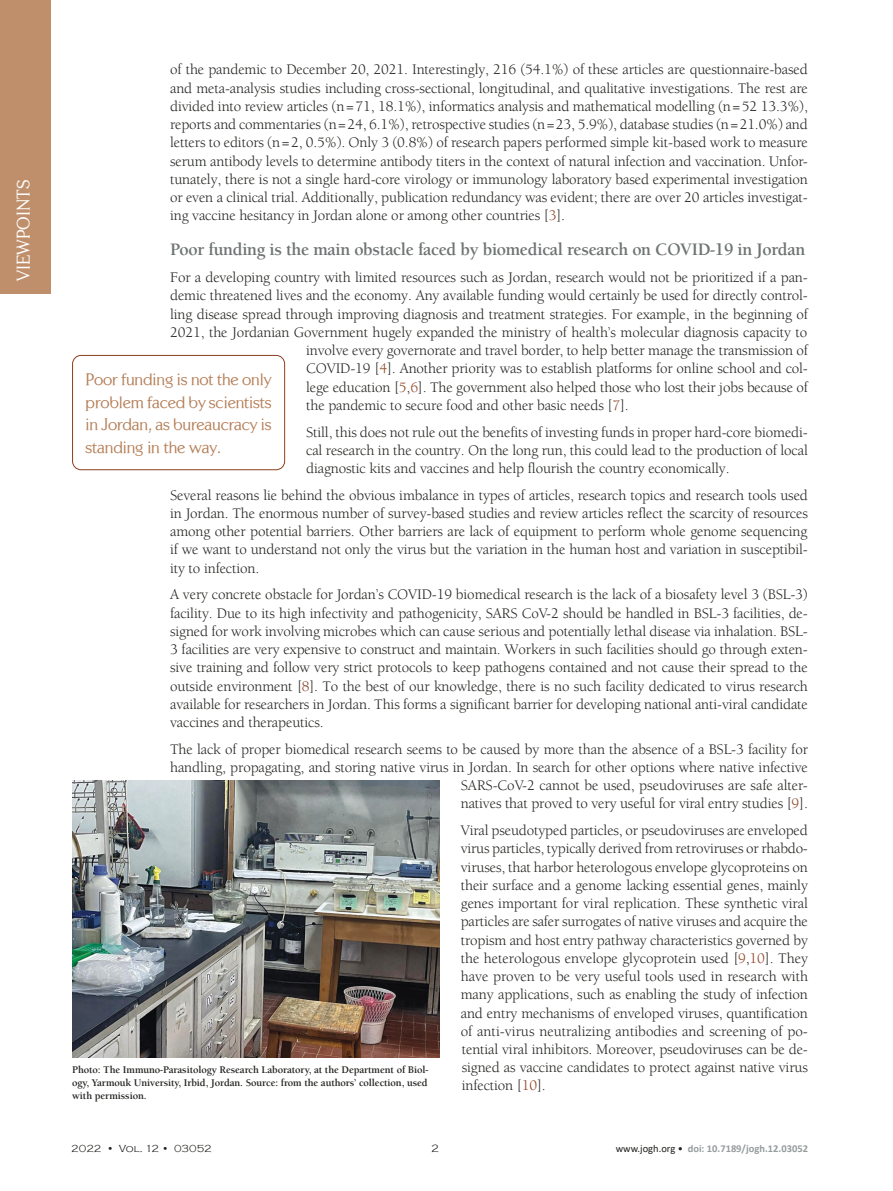
<style>
.page{position:relative;width:893px;height:1191px;background:#fff}
.page>*{position:absolute;margin:0;border:0;box-sizing:border-box;transform-origin:0 0}
.Podnaslovi_VIEW_2{font:700 18px "Berkeley Std";letter-spacing:-.02em;color:#6d7473}
.t1{font:18px "Centabel";color:#fff}
.LEAD_Viewpoints{font:16.5px/22.5px "Centabel";letter-spacing:-.01em;color:#b47d55;text-align:justify}
.Tekst_Osnovni{font:15px/18.1px "Berkeley Std";letter-spacing:-.01em;color:#20231e;text-align:justify}
.t2{font:300 10.95px "Copperplate Gothic";color:#20231e}
.potpisi_slike_Photo{font:700 10.5px/12.6px "Berkeley Std";letter-spacing:-.01em;color:#20231e;text-align:justify}
.t3{font:700 10.5px "Calibri";color:#959c9d}
.t4{font:300 10.5px "Copperplate Gothic";color:#20231e}
.s1{color:#8d3f1e}
.s2{font-weight:400;color:#20231e}
</style>
<div class="page">
<div style="left:0;top:0;width:51px;height:293px;background:#bf8f6b"></div>
<div style="left:72px;top:355px;width:213px;height:115px;border:1px solid #8d3f1e;border-radius:9px"></div>
<img style="left:72px;top:781px;width:368px;height:276px">
<p class="t1" style="left:13px;top:281px;width:103px;rotate:-90deg">VIEWPOINTS</p>
<p class="Tekst_Osnovni" style="left:170px;top:61px;width:639px">of the pandemic to December 20, 2021. Interestingly, 216 (54.1%) of these articles are questionnaire-based and meta-analysis studies including cross-sectional, longitudinal, and qualitative investigations. The rest are divided into review articles (n=71, 18.1%), informatics analysis and mathematical modelling (n=52 13.3%), reports and commentaries (n=24, 6.1%), retrospective studies (n=23, 5.9%), database studies (n=21.0%) and letters to editors (n=2, 0.5%). Only 3 (0.8%) of research papers performed simple kit-based work to measure serum antibody levels to determine antibody titers in the context of natural infection and vaccination. Unfor&shy;tunately, there is not a single hard-core virology or immunology laboratory based experimental investigation or even a clinical trial. Additionally, publication redundancy was evident; there are over 20 articles investigat&shy;ing vaccine hesitancy in Jordan alone or among other countries [<span class="s1">3</span>].</p>
<p class="Podnaslovi_VIEW_2" style="left:170px;top:240px;width:637px">Poor funding is the main obstacle faced by biomedical research on COVID-19 in Jordan</p>
<p class="Tekst_Osnovni" style="left:170px;top:269px;width:639px">For a developing country with limited resources such as Jordan, research would not be prioritized if a pan-</p>
<p class="Tekst_Osnovni" style="left:170px;top:287px;width:639px">demic threatened lives and the economy. Any available funding would certainly be used for directly control-</p>
<p class="Tekst_Osnovni" style="left:170px;top:305px;width:639px">ling disease spread through improving diagnosis and treatment strategies. For example, in the beginning of</p>
<p class="Tekst_Osnovni" style="left:170px;top:323px;width:639px">2021, the Jordanian Government hugely expanded the ministry of health’s molecular diagnosis capacity to</p>
<p class="Tekst_Osnovni" style="left:306px;top:341px;width:503px">involve every governorate and travel border, to help better manage the transmission of</p>
<p class="Tekst_Osnovni" style="left:306px;top:360px;width:503px">COVID-19 [<span class="s1">4</span>]. Another priority was to establish platforms for online school and col-</p>
<p class="Tekst_Osnovni" style="left:306px;top:378px;width:503px">lege education [<span class="s1">5</span>,<span class="s1">6</span>]. The government also helped those who lost their jobs because of</p>
<p class="Tekst_Osnovni" style="left:306px;top:396px;width:324px">the pandemic to secure food and other basic needs [<span class="s1">7</span>].</p>
<p class="Tekst_Osnovni" style="left:306px;top:423px;width:503px">Still, this does not rule out the benefits of investing funds in proper hard-core biomedi&shy;cal research in the country. On the long run, this could lead to the production of local diagnostic kits and vaccines and help flourish the country economically.</p>
<p class="Tekst_Osnovni" style="left:170px;top:486px;width:639px">Several reasons lie behind the obvious imbalance in types of articles, research topics and research tools used in Jordan. The enormous number of survey-based studies and review articles reflect the scarcity of resources among other potential barriers. Other barriers are lack of equipment to perform whole genome sequencing if we want to understand not only the virus but the variation in the human host and variation in susceptibil&shy;ity to infection.</p>
<p class="Tekst_Osnovni" style="left:170px;top:586px;width:639px">A very concrete obstacle for Jordan’s COVID-19 biomedical research is the lack of a biosafety level 3 (BSL-3) facility. Due to its high infectivity and pathogenicity, SARS CoV-2 should be handled in BSL-3 facilities, de&shy;signed for work involving microbes which can cause serious and potentially lethal disease via inhalation. BSL-3 facilities are very expensive to construct and maintain. Workers in such facilities should go through exten&shy;sive training and follow very strict protocols to keep pathogens contained and not cause their spread to the outside environment [<span class="s1">8</span>]. To the best of our knowledge, there is no such facility dedicated to virus research available for researchers in Jordan. This forms a significant barrier for developing national anti-viral candidate vaccines and therapeutics.</p>
<p class="Tekst_Osnovni" style="left:170px;top:740px;width:639px;text-align:right">The lack of proper biomedical research seems to be caused by more than the absence of a BSL-3 facility for handling, propagating, and storing native virus in Jordan. In search for other options where native infective SARS-CoV-2 cannot be used, pseudoviruses are safe alter-<br>natives that proved to very useful for viral entry studies [<span class="s1">9</span>].</p>
<p class="Tekst_Osnovni" style="left:461px;top:821px;width:349px">Viral pseudotyped particles, or pseudoviruses are enveloped virus particles, typically derived from retroviruses or rhabdo&shy;viruses, that harbor heterologous envelope glycoproteins on their surface and a genome lacking essential genes, mainly genes important for viral replication. These synthetic viral particles are safer surrogates of native viruses and acquire the tropism and host entry pathway characteristics governed by the heterologous envelope glycoprotein used [<span class="s1">9</span>,<span class="s1">10</span>]. They have proven to be very useful tools used in research with many applications, such as enabling the study of infection and entry mechanisms of enveloped viruses, quantification of anti-virus neutralizing antibodies and screening of po&shy;tential viral inhibitors. Moreover, pseudoviruses can be de&shy;signed as vaccine candidates to protect against native virus infection [<span class="s1">10</span>].</p>
<p class="LEAD_Viewpoints" style="left:86px;top:368px;width:188px">Poor funding is not the only problem faced by scientists in Jordan, as bureaucracy is standing in the way.</p>
<p class="potpisi_slike_Photo" style="left:72px;top:1064px;width:357px">Photo: The Immuno-Parasitology Research Laboratory, at the Department of Biol&shy;ogy, Yarmouk University, Irbid, Jordan. Source: from the authors’ collection, used with permission.</p>
<p class="t4" style="left:71px;top:1142px;width:142px">2022 • Vol. 12 • 03052</p>
<p class="t2" style="left:431px;top:1142px;width:9px">2</p>
<p class="t3" style="left:616px;top:1141px;width:194px"><span class="s2">www.jogh.org •</span> doi: 10.7189/jogh.12.03052</p>
</div>
